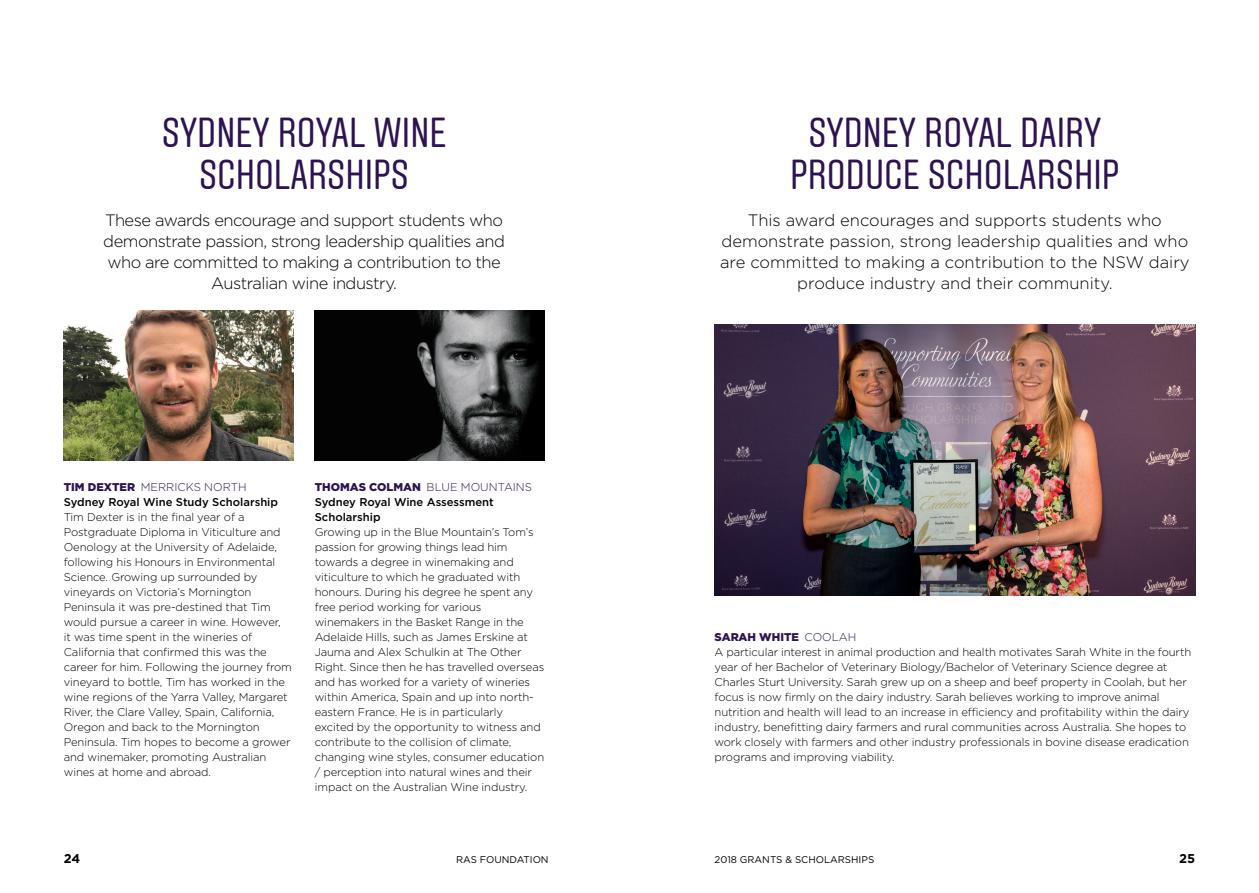
<style>
.page{position:relative;width:1259px;height:893px;background:#fff}
.page>*{position:absolute;margin:0;border:0;box-sizing:border-box;transform-origin:0 0}
.t1{font:42px/42px "Aveny T";color:#2e1353;text-align:center}
.t2{font:300 16.5px/21px "Gotham";color:#000;text-align:center}
.t3{font:300 16.5px/21px "Gotham";letter-spacing:-.02em;color:#000;text-align:center}
.t4{font:700 12.75px "Gotham";color:#000}
.t5{font:300 11.25px/15px "Gotham";letter-spacing:-.01em;color:#000}
.t6{font:500 11.25px/15px "Gotham";color:#000}
.t7{font:9.75px "Gotham";color:#000}
.s1{font-weight:900;color:#2e1353}
.s2{font-weight:300;color:#2e1353}
.s3{color:#2e1353}
</style>
<div class="page">
<img style="left:714px;top:324px;width:481px;height:272px">
<img style="left:64px;top:311px;width:229px;height:150px">
<img style="left:315px;top:311px;width:229px;height:150px">
<h1 class="t1" style="left:162px;top:113px;width:286px">SYDNEY ROYAL WINE<br>SCHOLARSHIPS</h1>
<h2 class="t3" style="left:103px;top:209px;width:403px">These awards encourage and support students who demonstrate passion, strong leadership qualities and who are committed to making a contribution to the Australian wine industry.</h2>
<p class="t6" style="left:64px;top:479px;width:216px"><span class="s1">TIM DEXTER</span> <span class="s2">MERRICKS NORTH<br></span>Sydney Royal Wine Study Scholarship</p>
<p class="t5" style="left:64px;top:509px;width:230px">Tim Dexter is in the final year of a Postgraduate Diploma in Viticulture and Oenology at the University of Adelaide, following his Honours in Environmental Science. Growing up surrounded by vineyards on Victoria’s Mornington Peninsula it was pre-destined that Tim would pursue a career in wine. However,<br>it was time spent in the wineries of California that confirmed this was the career for him. Following the journey from vineyard to bottle, Tim has worked in the wine regions of the Yarra Valley, Margaret River, the Clare Valley, Spain, California, Oregon and back to the Mornington Peninsula. Tim hopes to become a grower and winemaker, promoting Australian wines at home and abroad.</p>
<p class="t6" style="left:315px;top:479px;width:219px"><span class="s1">THOMAS COLMAN</span> <span class="s2">BLUE MOUNTAINS<br></span>Sydney Royal Wine Assessment<br>Scholarship</p>
<p class="t5" style="left:315px;top:524px;width:231px">Growing up in the Blue Mountain’s Tom’s passion for growing things lead him towards a degree in winemaking and viticulture to which he graduated with honours. During his degree he spent any free period working for various winemakers in the Basket Range in the Adelaide Hills, such as James Erskine at Jauma and Alex Schulkin at The Other Right. Since then he has travelled overseas and has worked for a variety of wineries within America, Spain and up into north&shy;eastern France. He is in particularly excited by the opportunity to witness and contribute to the collision of climate, changing wine styles, consumer education / perception into natural wines and their impact on the Australian Wine industry.</p>
<h1 class="t1" style="left:790px;top:113px;width:331px">SYDNEY ROYAL DAIRY<br>PRODUCE SCHOLARSHIP</h1>
<h2 class="t2" style="left:720px;top:209px;width:471px">This award encourages and supports students who demonstrate passion, strong leadership qualities and who are committed to making a contribution to the NSW dairy produce industry and their community.</h2>
<p class="t5" style="left:714px;top:629px;width:478px"><span class="s1">SARAH WHITE</span> <span class="s3">COOLAH<br></span>A particular interest in animal production and health motivates Sarah White in the fourth year of her Bachelor of Veterinary Biology/Bachelor of Veterinary Science degree at Charles Sturt University. Sarah grew up on a sheep and beef property in Coolah, but her focus is now firmly on the dairy industry. Sarah believes working to improve animal nutrition and health will lead to an increase in efficiency and profitability within the dairy industry, benefitting dairy farmers and rural communities across Australia. She hopes to work closely with farmers and other industry professionals in bovine disease eradication programs and improving viability.</p>
<p class="t4" style="left:64px;top:850px;width:18px">24</p>
<p class="t7" style="left:456px;top:853px;width:94px">RAS FOUNDATION</p>
<p class="t7" style="left:714px;top:853px;width:161px">2018 GRANTS &amp; SCHOLARSHIPS</p>
<p class="t4" style="left:1179px;top:850px;width:17px">25</p>
</div>
